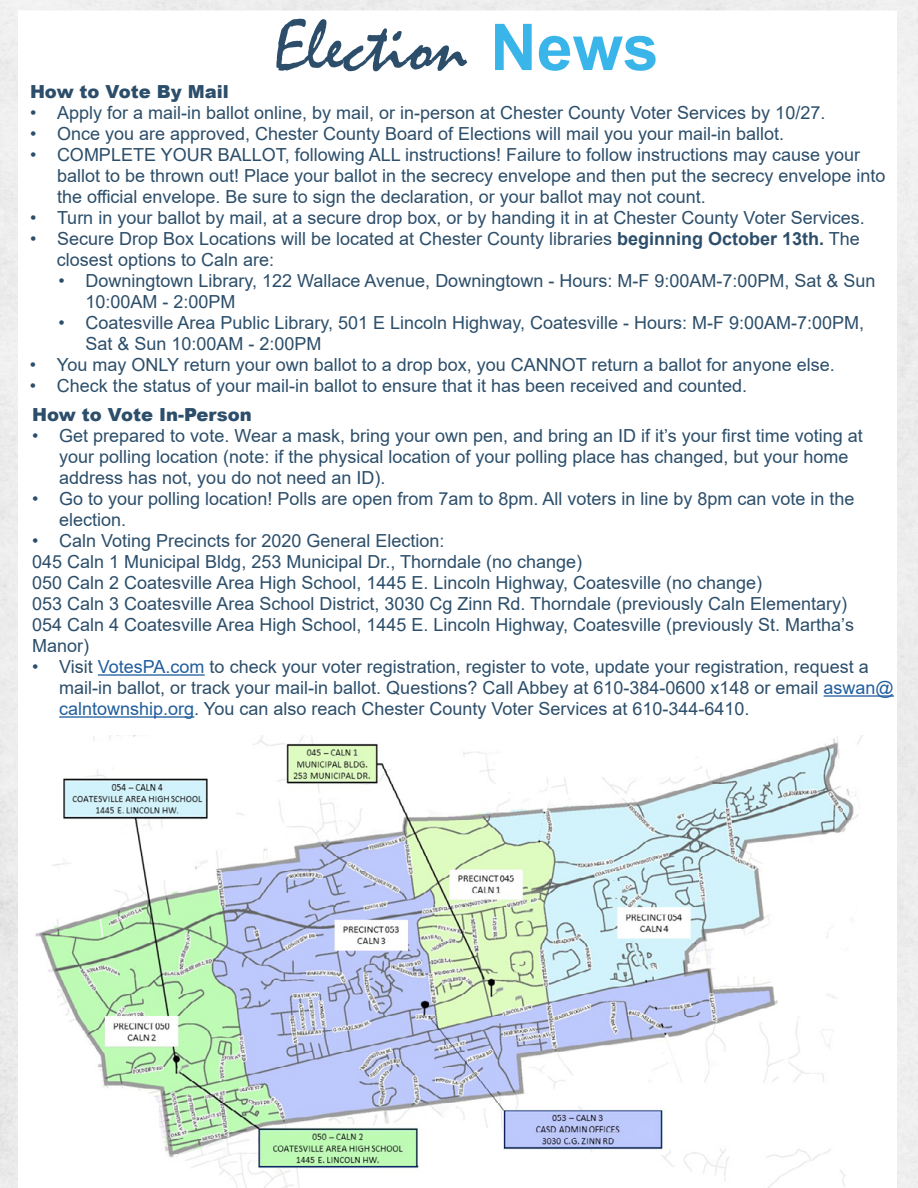
<style>
.page{position:relative;width:918px;height:1188px;background:#fff}
.page>*{position:absolute;margin:0;border:0;box-sizing:border-box;transform-origin:0 0}
.t1{font:73.5px "Mistral";color:#2c4e6a}
.t2{font:18px/21px "Arial";color:#2c4e6a}
.t3{font:900 18px "Arial";color:#2c4e6a}
.s1{font-family:"Arial";font-weight:700;font-size:64.5px;color:#3ab5e9}
.s2{font-weight:700}
.s3{color:#215e9e}
</style>
<div class="page">
<hr style="left:98px;top:674px;width:107px;height:2px;background:#215e9e">
<hr style="left:824px;top:695px;width:70px;height:2px;background:#215e9e">
<hr style="left:59px;top:716px;width:135px;height:2px;background:#215e9e">
<img style="left:35px;top:735px;width:828px;height:453px">
<h1 class="t1" style="left:274px;top:2px;width:386px">Election <span class="s1">News</span></h1>
<p class="t3" style="left:30px;top:79px;width:200px">How to Vote By Mail</p>
<p class="t2" style="left:30px;top:102px;width:797px">• Apply for a mail-in ballot online, by mail, or in-person at Chester County Voter Services by 10/27.</p>
<p class="t2" style="left:30px;top:123px;width:756px">• Once you are approved, Chester County Board of Elections will mail you your mail-in ballot.</p>
<p class="t2" style="left:57px;top:144px;width:830px;text-indent:-27px">• COMPLETE YOUR BALLOT, following ALL instructions! Failure to follow instructions may cause your ballot to be thrown out! Place your ballot in the secrecy envelope and then put the secrecy envelope into the official envelope. Be sure to sign the declaration, or your ballot may not count.</p>
<p class="t2" style="left:30px;top:207px;width:836px">• Turn in your ballot by mail, at a secure drop box, or by handing it in at Chester County Voter Services.</p>
<p class="t2" style="left:57px;top:228px;width:804px;text-indent:-27px">• Secure Drop Box Locations will be located at Chester County libraries <span class="s2">beginning October 13th.</span> The closest options to Caln are:</p>
<p class="t2" style="left:85px;top:270px;width:792px;text-indent:-27px">• Downingtown Library, 122 Wallace Avenue, Downingtown - Hours: M-F 9:00AM-7:00PM, Sat &amp; Sun<br>10:00AM - 2:00PM</p>
<p class="t2" style="left:85px;top:312px;width:780px;text-indent:-27px">• Coatesville Area Public Library, 501 E Lincoln Highway, Coatesville - Hours: M-F 9:00AM-7:00PM,<br>Sat &amp; Sun 10:00AM - 2:00PM</p>
<p class="t2" style="left:30px;top:354px;width:806px">• You may ONLY return your own ballot to a drop box, you CANNOT return a ballot for anyone else.</p>
<p class="t2" style="left:30px;top:375px;width:719px">• Check the status of your mail-in ballot to ensure that it has been received and counted.</p>
<p class="t3" style="left:32px;top:402px;width:221px">How to Vote In-Person</p>
<p class="t2" style="left:59px;top:425px;width:805px;text-indent:-27px">• Get prepared to vote. Wear a mask, bring your own pen, and bring an ID if it’s your first time voting at your polling location (note: if the physical location of your polling place has changed, but your home address has not, you do not need an ID).</p>
<p class="t2" style="left:59px;top:488px;width:797px;text-indent:-27px">• Go to your polling location! Polls are open from 7am to 8pm. All voters in line by 8pm can vote in the election.</p>
<p class="t2" style="left:32px;top:530px;width:823px">• Caln Voting Precincts for 2020 General Election:<br>045 Caln 1 Municipal Bldg, 253 Municipal Dr., Thorndale (no change)<br>050 Caln 2 Coatesville Area High School, 1445 E. Lincoln Highway, Coatesville (no change)<br>053 Caln 3 Coatesville Area School District, 3030 Cg Zinn Rd. Thorndale (previously Caln Elementary)<br>054 Caln 4 Coatesville Area High School, 1445 E. Lincoln Highway, Coatesville (previously St. Martha’s Manor)</p>
<p class="t2" style="left:59px;top:656px;width:836px;text-indent:-27px">• Visit <span class="s3">VotesPA.com</span> to check your voter registration, register to vote, update your registration, request a mail-in ballot, or track your mail-in ballot. Questions? Call Abbey at 610-384-0600 x148 or email <span class="s3">aswan@ calntownship.org</span>. You can also reach Chester County Voter Services at 610-344-6410.</p>
</div>
